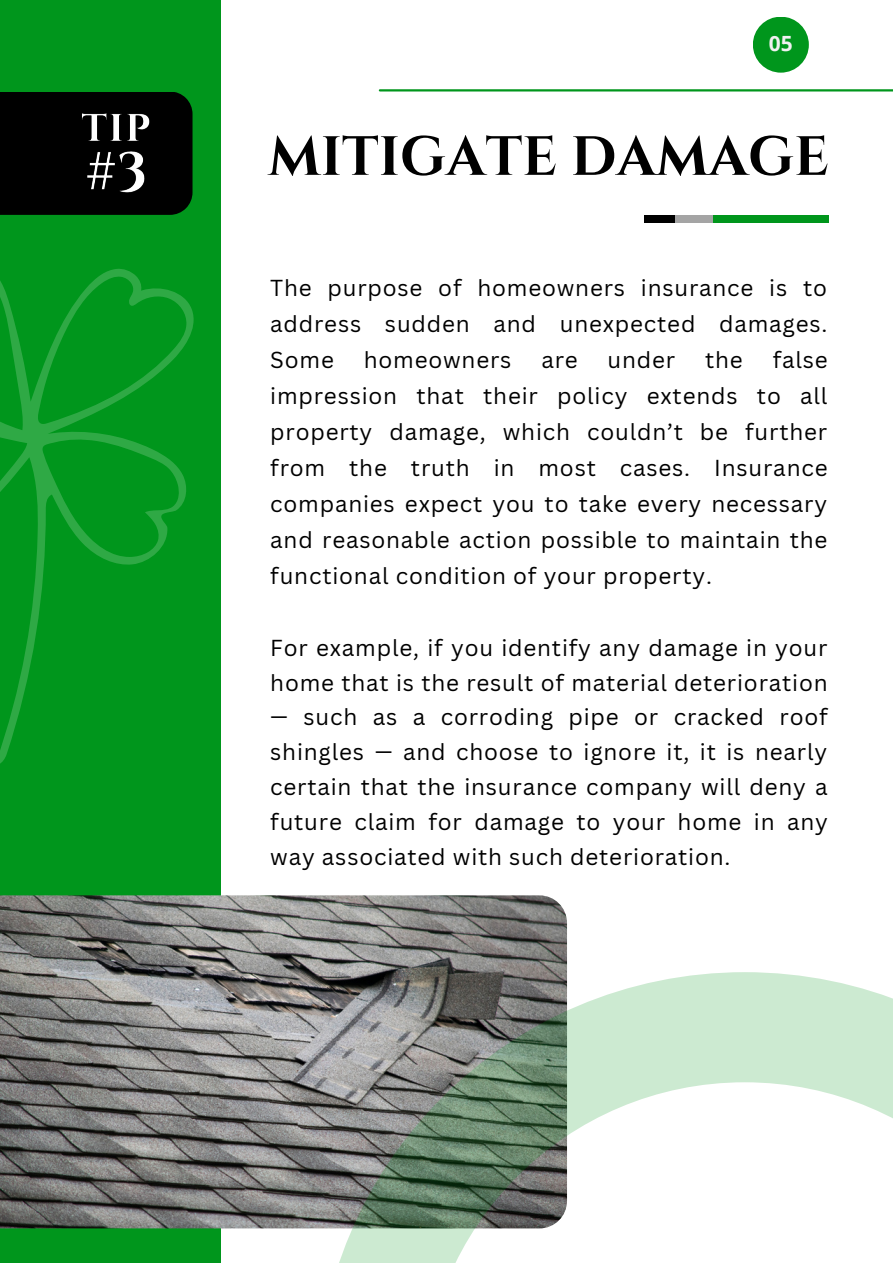
<style>
.page{position:relative;width:893px;height:1264px;background:#fff}
.page>*{position:absolute;margin:0;border:0;box-sizing:border-box;transform-origin:0 0}
.t1{font:700 55.05px "Cinzel";color:#000}
.t2{font:22.5px/36px "Canva Sans";letter-spacing:.035em;color:#000;text-align:justify}
.t3{font:700 21px "Open Sans";color:#f1f1f1}
</style>
<div class="page">
<div style="left:0;top:0;width:221px;height:1262px;background:#00961c"></div>
<div style="left:644px;top:215px;width:184px;height:8px;background:#00961c"></div>
<div style="left:644px;top:215px;width:68px;height:8px;background:#a4a4a4"></div>
<div style="left:644px;top:215px;width:30px;height:8px;background:#000"></div>
<hr style="left:380px;top:89px;width:512px;height:2px;background:#00961c">
<img style="left:0;top:895px;width:567px;height:333px">
<svg style="left:0;top:269px;width:194px;height:495px"></svg>
<svg style="left:317px;top:972px;width:575px;height:290px"></svg>
<div style="left:752px;top:17px;width:56px;height:56px;background:#00961c;border-radius:50%"></div>
<div style="left:0;top:92px;width:192px;height:122px;background:#000"></div>
<img style="left:71px;top:96px;width:91px;height:119px">
<p class="t3" style="left:768px;top:29px;width:25px">05</p>
<p class="t1" style="left:268px;top:121px;width:562px">MITIGATE DAMAGE</p>
<p class="t2" style="left:270px;top:269px;width:558px">The purpose of homeowners insurance is to address sudden and unexpected damages.<br>Some</p>
<p class="t2" style="left:270px;top:341px;width:559px;text-indent:502px">false impression that their policy extends to all property damage, which couldn’t be further from the truth in most cases. Insurance companies expect you to take every necessary and reasonable action possible to maintain the functional condition of your property.</p>
<p class="t2" style="left:364px;top:341px;width:149px">homeowners</p>
<p class="t2" style="left:541px;top:341px;width:38px">are</p>
<p class="t2" style="left:607px;top:341px;width:69px">under</p>
<p class="t2" style="left:705px;top:341px;width:39px">the</p>
<p class="t2" style="left:270px;top:629px;width:559px;line-height:34.8px">For example, if you identify any damage in your home that is the result of material deterioration</p>
<p class="t2" style="left:270px;top:699px;width:559px;line-height:34.8px">— such as a corroding pipe or cracked roof shingles — and choose to ignore it, it is nearly certain that the insurance company will deny a future claim for damage to your home in any way associated with such deterioration.</p>
</div>
